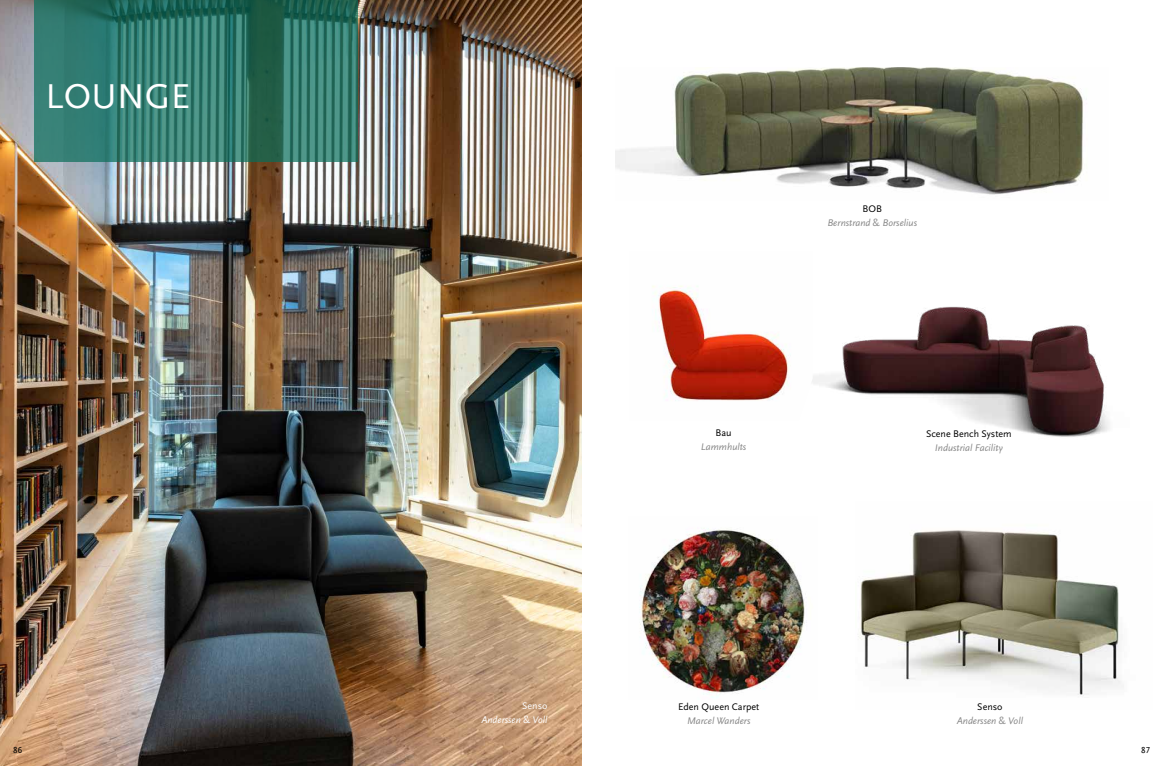
<style>
.page{position:relative;width:1163px;height:766px;background:#fff}
.page>*{position:absolute;margin:0;border:0;box-sizing:border-box;transform-origin:0 0}
.t1{font:36px "Scala Sans OT";letter-spacing:.01em;color:#fff}
.t2{font:italic 10px/14px "Scala Sans OT";color:#878787;text-align:center}
.t3{font:10px "Scala Sans OT";color:#000}
.t4{font:italic 10px/14px "Scala Sans OT";color:#fff;text-align:right}
.t5{font:9px "Scala Sans OT";color:#000}
.s1{font-style:normal}
.s2{font-style:normal;color:#000}
</style>
<div class="page">
<img style="left:0;top:0;width:581px;height:765px">
<svg style="left:34px;top:0;width:323px;height:162px;background:#31796c"></svg>
<img style="left:615px;top:67px;width:468px;height:128px">
<img style="left:812px;top:306px;width:297px;height:131px">
<img style="left:858px;top:530px;width:266px;height:166px">
<img style="left:640px;top:528px;width:167px;height:170px">
<img style="left:652px;top:285px;width:137px;height:116px">
<h1 class="t1" style="left:46px;top:77px;width:146px">LOUNGE</h1>
<p class="t4" style="left:481px;top:698px;width:68px"><span class="s1">Senso<br></span>Anderssen <span class="s1">&amp;</span> Voll</p>
<p class="t3" style="left:715px;top:427px;width:18px">Bau</p>
<p class="t2" style="left:700px;top:440px;width:47px">Lammhults</p>
<p class="t2" style="left:827px;top:202px;width:91px"><span class="s2">BOB<br></span>Bernstrand <span class="s1">&amp;</span> Borselius</p>
<p class="t3" style="left:925px;top:428px;width:87px">Scene Bench System</p>
<p class="t2" style="left:934px;top:440px;width:69px">Industrial Facility</p>
<p class="t3" style="left:678px;top:701px;width:83px">Eden Queen Carpet</p>
<p class="t2" style="left:687px;top:713px;width:65px">Marcel Wanders</p>
<p class="t2" style="left:956px;top:699px;width:68px"><span class="s2">Senso<br></span>Anderssen <span class="s1">&amp;</span> Voll</p>
<p class="t5" style="left:13px;top:745px;width:11px">86</p>
<p class="t5" style="left:1140px;top:744px;width:10px">87</p>
</div>
